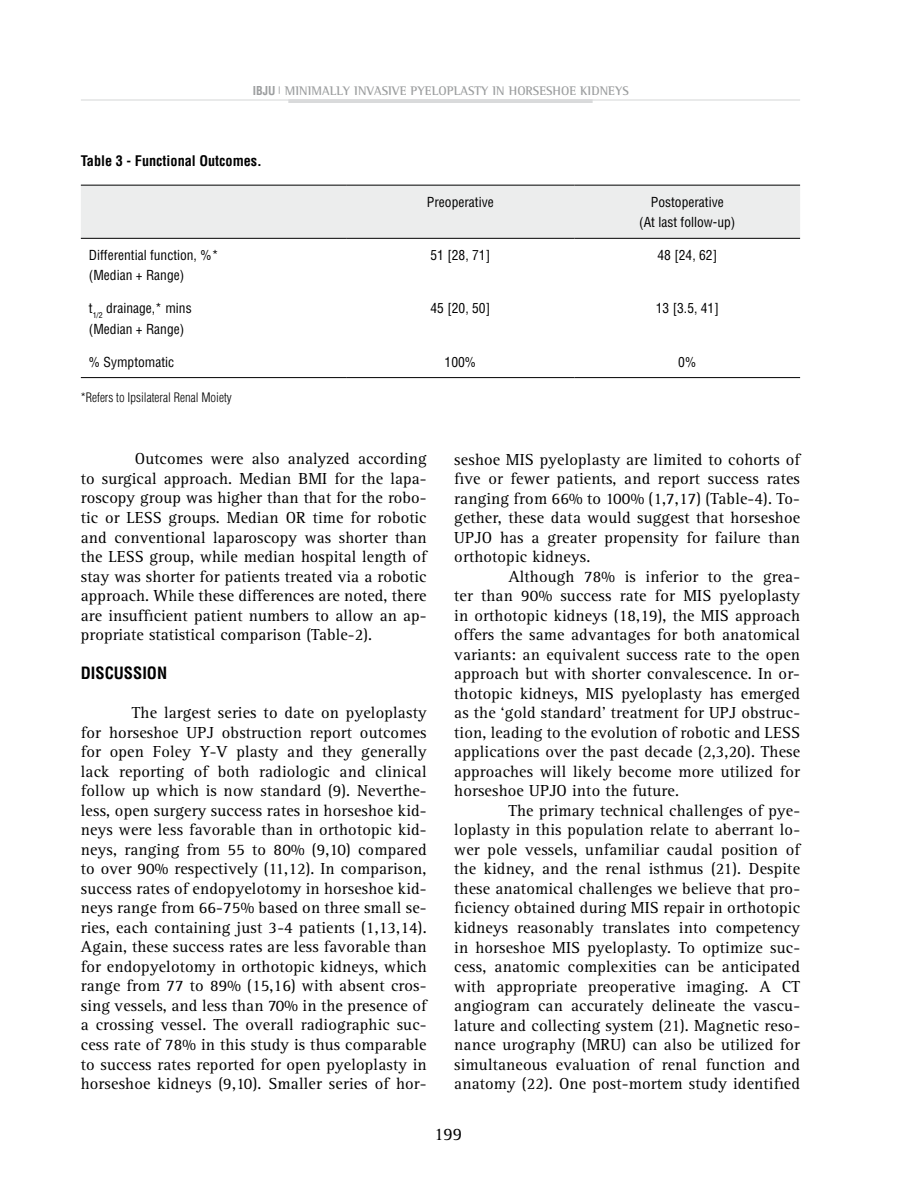
<style>
.page{position:relative;width:898px;height:1200px;background:#fff}
.page>*{position:absolute;margin:0;border:0;box-sizing:border-box;transform-origin:0 0}
.t1{font:18px "Rotis Serif";color:#000}
.t2{font:16.5px/19.5px "Rotis Serif";letter-spacing:.01em;color:#000;text-align:justify}
.t3{font:700 condensed 16.5px "Helvetica";color:#000}
.t4{font:700 condensed 14.25px "Helvetica";color:#000}
.t5{font:condensed 13.5px/20.2px "Helvetica";color:#000}
.t6{font:700 12.75px "Rotis Semi Serif";color:#9c9e9f}
.t7{font:300 condensed 12.75px "Helvetica";color:#000}
.t8{font:700 condensed 12px "Helvetica";color:#9c9e9f}
</style>
<div class="page">
<hr style="left:81px;top:99px;width:718px;height:2px;background:#e3e4e4">
<hr style="left:288px;top:99px;width:304px;height:4px;background:#d9dadb">
<div style="left:81px;top:186px;width:718px;height:52px;background:#eceded"></div>
<hr style="left:81px;top:377px;width:265px;height:1px;background:#000">
<hr style="left:346px;top:377px;width:228px;height:1px;background:#000">
<hr style="left:574px;top:377px;width:225px;height:1px;background:#000">
<hr style="left:81px;top:185px;width:265px;height:1px;background:#000">
<hr style="left:346px;top:185px;width:228px;height:1px;background:#000">
<hr style="left:574px;top:185px;width:225px;height:1px;background:#000">
<hr style="left:81px;top:238px;width:265px;height:1px;background:#000">
<hr style="left:346px;top:238px;width:228px;height:1px;background:#000">
<hr style="left:574px;top:238px;width:225px;height:1px;background:#000">
<p class="t8" style="left:252px;top:83px;width:7px">ibju</p>
<p class="t6" style="left:278px;top:83px;width:352px"><sup>|</sup> MINIMALLY INVASIVE PYELOPLASTY IN HORSESHOE KIDNEYS</p>
<p class="t4" style="left:81px;top:152px;width:183px">Table 3 - Functional Outcomes.</p>
<p class="t5" style="left:427px;top:192px;width:68px">Preoperative</p>
<p class="t5" style="left:639px;top:192px;width:97px;text-align:center">Postoperative<br>(At last follow-up)</p>
<p class="t5" style="left:89px;top:245px;width:131px">Differential function, %* (Median + Range)</p>
<p class="t5" style="left:430px;top:245px;width:61px">51 [28, 71]</p>
<p class="t5" style="left:657px;top:245px;width:61px">48 [24, 62]</p>
<p class="t5" style="left:89px;top:298px;width:104px">t<sub>1/2</sub> drainage,* mins (Median + Range)</p>
<p class="t5" style="left:430px;top:298px;width:61px">45 [20, 50]</p>
<p class="t5" style="left:655px;top:298px;width:64px">13 [3.5, 41]</p>
<p class="t5" style="left:89px;top:351px;width:87px">% Symptomatic</p>
<p class="t5" style="left:444px;top:351px;width:33px">100%</p>
<p class="t5" style="left:678px;top:351px;width:19px">0%</p>
<p class="t7" style="left:81px;top:389px;width:152px">*Refers to Ipsilateral Renal Moiety</p>
<p class="t2" style="left:81px;top:449px;width:347px;text-indent:54px">Outcomes were also analyzed according to surgical approach. Median BMI for the lapa&shy;roscopy group was higher than that for the robo&shy;tic or LESS groups. Median OR time for robotic and conventional laparoscopy was shorter than the LESS group, while median hospital length of stay was shorter for patients treated via a robotic approach. While these differences are noted, there are insufficient patient numbers to allow an ap&shy;propriate statistical comparison (Table-2).</p>
<p class="t3" style="left:81px;top:662px;width:88px">DISCUSSION</p>
<p class="t2" style="left:81px;top:703px;width:347px;text-indent:51px">The largest series to date on pyeloplasty for horseshoe UPJ obstruction report outcomes for open Foley Y-V plasty and they generally lack reporting of both radiologic and clinical follow up which is now standard (9). Neverthe&shy;less, open surgery success rates in horseshoe kid&shy;neys were less favorable than in orthotopic kid&shy;neys, ranging from 55 to 80% (9,10) compared to over 90% respectively (11,12). In comparison, success rates of endopyelotomy in horseshoe kid&shy;neys range from 66-75% based on three small se&shy;ries, each containing just 3-4 patients (1,13,14).<br>Again, these success rates are less favorable than for endopyelotomy in orthotopic kidneys, which range from 77 to 89% (15,16) with absent cros&shy;sing vessels, and less than 70% in the presence of a crossing vessel. The overall radiographic suc&shy;cess rate of 78% in this study is thus comparable to success rates reported for open pyeloplasty in horseshoe kidneys (9,10). Smaller series of hor-</p>
<p class="t2" style="left:454px;top:449px;width:347px">seshoe MIS pyeloplasty are limited to cohorts of five or fewer patients, and report success rates ranging from 66% to 100% (1,7,17) (Table-4). To&shy;gether, these data would suggest that horseshoe UPJO has a greater propensity for failure than orthotopic kidneys.</p>
<p class="t2" style="left:454px;top:566px;width:347px;text-indent:54px">Although 78% is inferior to the grea&shy;ter than 90% success rate for MIS pyeloplasty in orthotopic kidneys (18,19), the MIS approach offers the same advantages for both anatomical variants: an equivalent success rate to the open approach but with shorter convalescence. In or&shy;thotopic kidneys, MIS pyeloplasty has emerged as the ‘gold standard’ treatment for UPJ obstruc&shy;tion, leading to the evolution of robotic and LESS applications over the past decade (2,3,20). These approaches will likely become more utilized for horseshoe UPJO into the future.</p>
<p class="t2" style="left:454px;top:800px;width:347px;text-indent:54px">The primary technical challenges of pye&shy;loplasty in this population relate to aberrant lo&shy;wer pole vessels, unfamiliar caudal position of the kidney, and the renal isthmus (21). Despite these anatomical challenges we believe that pro&shy;ficiency obtained during MIS repair in orthotopic kidneys reasonably translates into competency in horseshoe MIS pyeloplasty. To optimize suc&shy;cess, anatomic complexities can be anticipated with appropriate preoperative imaging. A CT angiogram can accurately delineate the vascu&shy;lature and collecting system (21). Magnetic reso&shy;nance urography (MRU) can also be utilized for simultaneous evaluation of renal function and anatomy (22). One post-mortem study identified</p>
<p class="t1" style="left:434px;top:1123px;width:30px">199</p>
</div>
